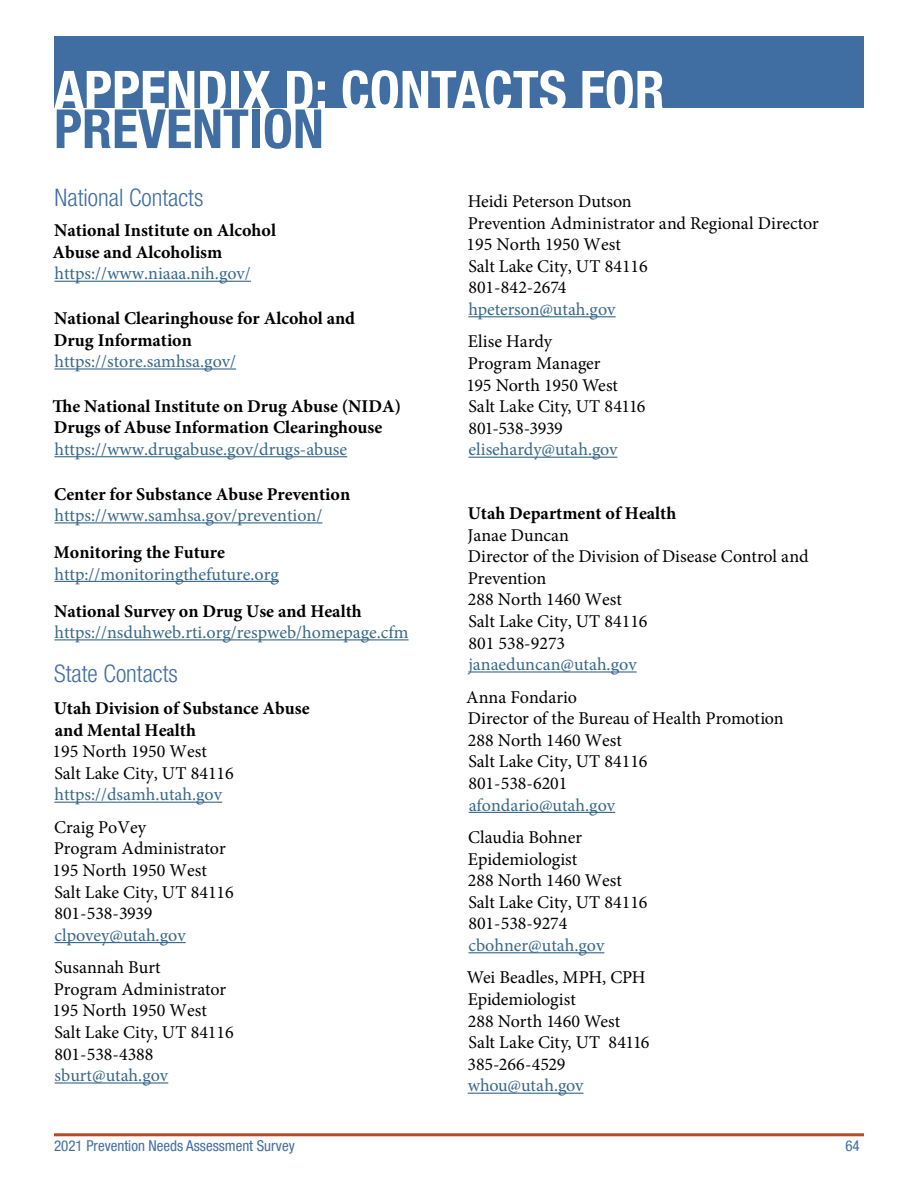
<style>
.page{position:relative;width:918px;height:1188px;background:#fff}
.page>*{position:absolute;margin:0;border:0;box-sizing:border-box;transform-origin:0 0}
.t1{font:700 condensed 54px "Helvetica Neue LT Pro";color:#fff}
.t2{font:700 condensed 54px "Helvetica Neue LT Pro";color:#416ea2}
.t3{font:300 condensed 24px "Helvetica Neue LT Pro";color:#416ea2}
.t4{font:18px/21.6px "Minion Pro";color:#000}
.t5{font:18px "Minion Pro";color:#376889}
.t6{font:700 18px/21.6px "Minion Pro";color:#000}
.t7{font:condensed 15px "Helvetica Neue LT Pro";color:#416ea2}
</style>
<div class="page">
<hr style="left:54px;top:281px;width:197px;height:1px;background:#376889">
<hr style="left:54px;top:368px;width:182px;height:2px;background:#376889">
<hr style="left:54px;top:456px;width:293px;height:1px;background:#376889">
<hr style="left:54px;top:522px;width:268px;height:1px;background:#376889">
<hr style="left:54px;top:581px;width:225px;height:1px;background:#376889">
<hr style="left:54px;top:639px;width:355px;height:1px;background:#376889">
<hr style="left:54px;top:802px;width:168px;height:1px;background:#376889">
<hr style="left:55px;top:942px;width:131px;height:1px;background:#376889">
<hr style="left:55px;top:1082px;width:113px;height:2px;background:#376889">
<hr style="left:468px;top:316px;width:148px;height:1px;background:#376889">
<hr style="left:469px;top:457px;width:148px;height:1px;background:#376889">
<hr style="left:468px;top:671px;width:169px;height:2px;background:#376889">
<hr style="left:469px;top:812px;width:146px;height:1px;background:#376889">
<hr style="left:469px;top:952px;width:135px;height:1px;background:#376889">
<hr style="left:468px;top:1093px;width:115px;height:1px;background:#376889">
<div style="left:54px;top:36px;width:810px;height:72px;background:#416ea2"></div>
<hr style="left:54px;top:1133px;width:810px;height:3px;background:#b64926">
<h1 class="t1" style="left:54px;top:58px;width:612px">APPENDIX D: CONTACTS FOR</h1>
<h1 class="t2" style="left:54px;top:97px;width:271px">PREVENTION</h1>
<h2 class="t3" style="left:55px;top:184px;width:150px">National Contacts</h2>
<p class="t6" style="left:53px;top:219px;width:225px">National Institute on Alcohol<br>Abuse and Alcoholism</p>
<p class="t5" style="left:54px;top:262px;width:198px">https://www.niaaa.nih.gov/</p>
<p class="t6" style="left:54px;top:307px;width:303px">National Clearinghouse for Alcohol and<br>Drug Information</p>
<p class="t5" style="left:54px;top:349px;width:183px">https://store.samhsa.gov/</p>
<p class="t6" style="left:53px;top:395px;width:350px">The National Institute on Drug Abuse (NIDA)<br>Drugs of Abuse Information Clearinghouse</p>
<p class="t5" style="left:54px;top:437px;width:294px">https://www.drugabuse.gov/drugs-abuse</p>
<p class="t6" style="left:54px;top:483px;width:297px">Center for Substance Abuse Prevention</p>
<p class="t5" style="left:54px;top:503px;width:270px">https://www.samhsa.gov/prevention/</p>
<p class="t6" style="left:54px;top:541px;width:172px">Monitoring the Future</p>
<p class="t5" style="left:54px;top:562px;width:226px">http://monitoringthefuture.org</p>
<p class="t6" style="left:54px;top:600px;width:309px">National Survey on Drug Use and Health</p>
<p class="t5" style="left:54px;top:620px;width:356px">https://nsduhweb.rti.org/respweb/homepage.cfm</p>
<h2 class="t3" style="left:54px;top:660px;width:125px">State Contacts</h2>
<p class="t6" style="left:54px;top:697px;width:257px">Utah Division of Substance Abuse and Mental Health</p>
<p class="t4" style="left:53px;top:741px;width:183px">195 North 1950 West<br>Salt Lake City, UT 84116</p>
<p class="t5" style="left:54px;top:783px;width:169px">https://dsamh.utah.gov</p>
<p class="t4" style="left:53px;top:816px;width:183px">Craig PoVey<br>Program Administrator<br>195 North 1950 West<br>Salt Lake City, UT 84116<br>801-538-3939</p>
<p class="t5" style="left:55px;top:923px;width:133px">clpovey@utah.gov</p>
<p class="t4" style="left:53px;top:957px;width:183px">Susannah Burt<br>Program Administrator<br>195 North 1950 West<br>Salt Lake City, UT 84116<br>801-538-4388</p>
<p class="t5" style="left:55px;top:1063px;width:115px">sburt@utah.gov</p>
<p class="t4" style="left:467px;top:191px;width:354px">Heidi Peterson Dutson<br>Prevention Administrator and Regional Director<br>195 North 1950 West<br>Salt Lake City, UT 84116<br>801-842-2674</p>
<p class="t5" style="left:468px;top:297px;width:149px">hpeterson@utah.gov</p>
<p class="t4" style="left:467px;top:331px;width:180px">Elise Hardy<br>Program Manager<br>195 North 1950 West<br>Salt Lake City, UT 84116<br>801-538-3939</p>
<p class="t5" style="left:469px;top:438px;width:150px">elisehardy@utah.gov</p>
<p class="t6" style="left:468px;top:502px;width:210px">Utah Department of Health</p>
<p class="t4" style="left:468px;top:524px;width:342px">Janae Duncan<br>Director of the Division of Disease Control and<br>Prevention<br>288 North 1460 West<br>Salt Lake City, UT 84116<br>801 538-9273</p>
<p class="t5" style="left:468px;top:652px;width:170px">janaeduncan@utah.gov</p>
<p class="t4" style="left:466px;top:686px;width:319px">Anna Fondario<br>Director of the Bureau of Health Promotion<br>288 North 1460 West<br>Salt Lake City, UT 84116<br>801-538-6201</p>
<p class="t5" style="left:469px;top:793px;width:148px">afondario@utah.gov</p>
<p class="t4" style="left:468px;top:827px;width:181px">Claudia Bohner<br>Epidemiologist<br>288 North 1460 West<br>Salt Lake City, UT 84116<br>801-538-9274</p>
<p class="t5" style="left:469px;top:933px;width:137px">cbohner@utah.gov</p>
<p class="t4" style="left:467px;top:967px;width:184px">Wei Beadles, MPH, CPH<br>Epidemiologist<br>288 North 1460 West<br>Salt Lake City, UT 84116<br>385-266-4529</p>
<p class="t5" style="left:468px;top:1074px;width:117px">whou@utah.gov</p>
<p class="t7" style="left:54px;top:1137px;width:242px">2021 Prevention Needs Assessment Survey</p>
<p class="t7" style="left:845px;top:1137px;width:16px">64</p>
</div>
